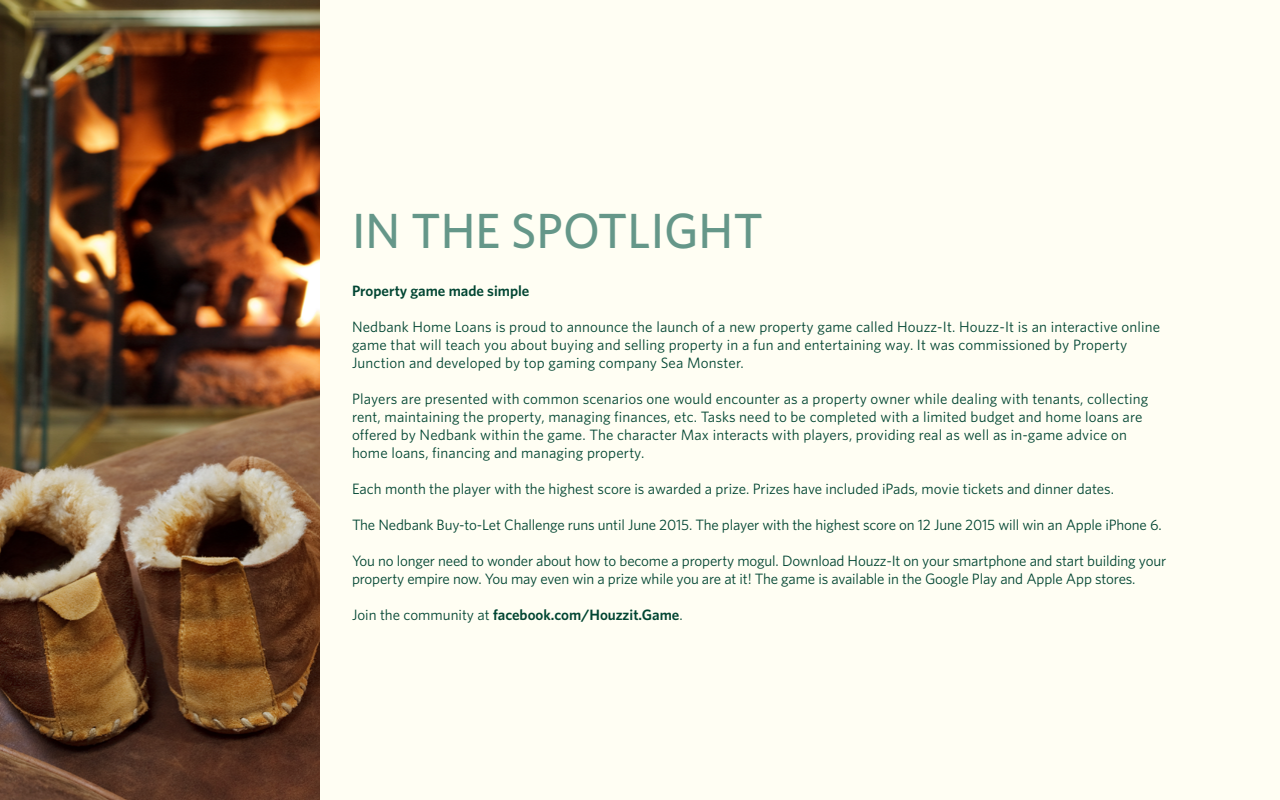
<style>
.page{position:relative;width:1280px;height:800px;background:#fffef3}
.page>*{position:absolute;margin:0;border:0;box-sizing:border-box;transform-origin:0 0}
.t1{font:500 49.5px "Whitney";color:#659789}
.t2{font:15px/18px "Whitney";letter-spacing:.005em;color:#004532}
.t3{font:600 15px "Whitney";color:#004532}
.s1{font-weight:400}
</style>
<div class="page">
<img style="left:0;top:0;width:320px;height:800px">
<h1 class="t1" style="left:352px;top:201px;width:413px">IN THE SPOTLIGHT</h1>
<p class="t3" style="left:352px;top:281px;width:179px">Property game made simple</p>
<p class="t2" style="left:352px;top:317px;width:810px">Nedbank Home Loans is proud to announce the launch of a new property game called Houzz-It. Houzz-It is an interactive online game that will teach you about buying and selling property in a fun and entertaining way. It was commissioned by Property<br>Junction and developed by top gaming company Sea Monster.</p>
<p class="t2" style="left:352px;top:389px;width:798px">Players are presented with common scenarios one would encounter as a property owner while dealing with tenants, collecting rent, maintaining the property, managing finances, etc. Tasks need to be completed with a limited budget and home loans are offered by Nedbank within the game. The character Max interacts with players, providing real as well as in-game advice on home loans, financing and managing property.</p>
<p class="t2" style="left:352px;top:479px;width:764px">Each month the player with the highest score is awarded a prize. Prizes have included iPads, movie tickets and dinner dates.</p>
<p class="t2" style="left:352px;top:515px;width:811px">The Nedbank Buy-to-Let Challenge runs until June 2015. The player with the highest score on 12 June 2015 will win an Apple iPhone 6.</p>
<p class="t2" style="left:352px;top:551px;width:816px">You no longer need to wonder about how to become a property mogul. Download Houzz-It on your smartphone and start building your property empire now. You may even win a prize while you are at it! The game is available in the Google Play and Apple App stores.</p>
<p class="t3" style="left:352px;top:605px;width:332px"><span class="s1">Join the community at</span> facebook.com/Houzzit.Game<span class="s1">.</span></p>
</div>
